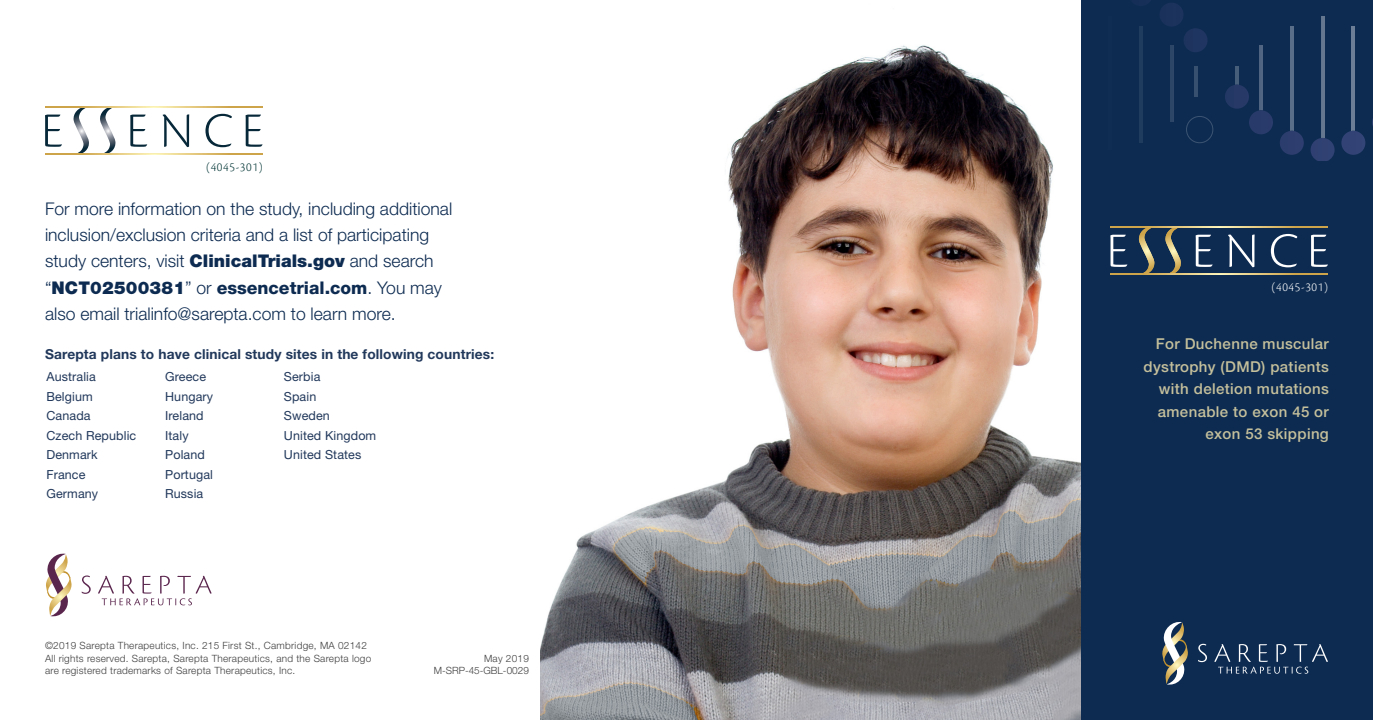
<style>
.page{position:relative;width:1373px;height:720px;background:#fff}
.page>*{position:absolute;margin:0;border:0;box-sizing:border-box;transform-origin:0 0}
.t1{font:300 17.5px/26.2px "Helvetica Neue LT Std";color:#0d2b51}
.t2{font:500 15px/22.5px "Helvetica Neue LT Std";letter-spacing:.025em;color:#c5c09c;text-align:right}
.text{font:700 13.75px "Helvetica Neue LT Std";letter-spacing:.01em;color:#21385b}
.Subhead_1_ALT_copy{font:300 12.62px "Cronos Pro";letter-spacing:.05em;color:#fff}
.Subhead_1_ALT_copy-2{font:300 12.62px "Cronos Pro";letter-spacing:.05em;color:#033}
.text-2{font:12.5px "Helvetica Neue LT Std";letter-spacing:.01em;color:#21385b}
.t3{font:300 10px "Helvetica Neue LT Std";letter-spacing:.025em;color:#3e3e3f}
.t4{font:300 10px "Helvetica Neue LT Std";color:#3e3e3f}
.s1{font-weight:900}
.s2{font-weight:800}
</style>
<div class="page">
<div style="left:1080px;top:0;width:292px;height:720px;background:#0d2b51"></div>
<hr style="left:1321px;top:17px;width:3px;height:133px;background:#fff">
<hr style="left:1290px;top:27px;width:3px;height:116px;background:#fff">
<hr style="left:1259px;top:46px;width:3px;height:76px;background:#fff">
<hr style="left:1235px;top:66px;width:3px;height:31px;background:#fff">
<hr style="left:1108px;top:17px;width:3px;height:133px;background:#fff">
<hr style="left:1139px;top:27px;width:3px;height:116px;background:#fff">
<hr style="left:1170px;top:46px;width:3px;height:76px;background:#fff">
<hr style="left:1194px;top:66px;width:3px;height:31px;background:#fff">
<hr style="left:1351px;top:27px;width:3px;height:116px;background:#fff">
<div style="left:1159px;top:3px;width:24px;height:24px;background:#1a325c;border-radius:12px"></div>
<div style="left:1183px;top:28px;width:24px;height:24px;background:#1f3561;border-radius:12px"></div>
<svg style="left:1310px;top:138px;width:24px;height:23px"></svg>
<div style="left:1279px;top:131px;width:24px;height:24px;background:#2c3d6e;border-radius:12px"></div>
<div style="left:1249px;top:110px;width:24px;height:24px;background:#283a69;border-radius:12px"></div>
<div style="left:1225px;top:85px;width:24px;height:24px;background:#263967;border-radius:12px"></div>
<div style="left:1341px;top:131px;width:24px;height:24px;background:#324275;border-radius:12px"></div>
<svg style="left:1372px;top:110px;width:1px;height:24px"></svg>
<svg style="left:1162px;top:622px;width:26px;height:63px"></svg>
<svg style="left:1198px;top:644px;width:9px;height:18px"></svg>
<svg style="left:1214px;top:644px;width:113px;height:30px"></svg>
<svg style="left:46px;top:554px;width:26px;height:62px"></svg>
<svg style="left:82px;top:576px;width:9px;height:18px"></svg>
<svg style="left:98px;top:576px;width:114px;height:29px"></svg>
<img style="left:540px;top:45px;width:540px;height:675px">
<div style="left:1186px;top:116px;width:27px;height:27px;border:1px solid #fff;border-radius:50%"></div>
<svg style="left:1138px;top:228px;width:17px;height:46px"></svg>
<svg style="left:1164px;top:228px;width:17px;height:46px"></svg>
<svg style="left:1110px;top:235px;width:17px;height:32px"></svg>
<svg style="left:1195px;top:235px;width:17px;height:32px"></svg>
<svg style="left:1228px;top:235px;width:26px;height:32px"></svg>
<svg style="left:1270px;top:234px;width:27px;height:33px"></svg>
<svg style="left:1311px;top:235px;width:16px;height:32px"></svg>
<svg style="left:1110px;top:227px;width:217px;height:1px"></svg>
<svg style="left:1110px;top:274px;width:217px;height:1px"></svg>
<svg style="left:73px;top:108px;width:17px;height:46px"></svg>
<svg style="left:99px;top:108px;width:17px;height:46px"></svg>
<svg style="left:45px;top:115px;width:17px;height:32px"></svg>
<svg style="left:130px;top:115px;width:17px;height:32px"></svg>
<svg style="left:163px;top:114px;width:26px;height:33px"></svg>
<svg style="left:205px;top:114px;width:27px;height:33px"></svg>
<svg style="left:245px;top:115px;width:17px;height:32px"></svg>
<svg style="left:45px;top:107px;width:217px;height:1px"></svg>
<svg style="left:45px;top:154px;width:217px;height:1px"></svg>
<p class="Subhead_1_ALT_copy-2" style="left:206px;top:160px;width:58px">(4045-301)</p>
<p class="t1" style="left:45px;top:195px;width:409px">For more information on the study, including additional inclusion/exclusion criteria and a list of participating study centers, visit <span class="s1">ClinicalTrials.gov</span> and search “<span class="s1">NCT02500381</span>” or <span class="s2">essencetrial.com</span>. You may also email trialinfo@sarepta.com to learn more.</p>
<p class="text" style="left:45px;top:345px;width:451px">Sarepta plans to have clinical study sites in the following countries:</p>
<p class="text-2" style="left:46px;top:369px;width:51px">Australia</p>
<p class="text-2" style="left:46px;top:389px;width:48px">Belgium</p>
<p class="text-2" style="left:46px;top:408px;width:46px">Canada</p>
<p class="text-2" style="left:46px;top:428px;width:91px">Czech Republic</p>
<p class="text-2" style="left:46px;top:447px;width:53px">Denmark</p>
<p class="text-2" style="left:46px;top:467px;width:41px">France</p>
<p class="text-2" style="left:46px;top:486px;width:53px">Germany</p>
<p class="text-2" style="left:165px;top:369px;width:42px">Greece</p>
<p class="text-2" style="left:165px;top:389px;width:49px">Hungary</p>
<p class="text-2" style="left:165px;top:408px;width:40px">Ireland</p>
<p class="text-2" style="left:165px;top:428px;width:25px">Italy</p>
<p class="text-2" style="left:165px;top:447px;width:41px">Poland</p>
<p class="text-2" style="left:165px;top:467px;width:49px">Portugal</p>
<p class="text-2" style="left:165px;top:486px;width:40px">Russia</p>
<p class="text-2" style="left:284px;top:369px;width:38px">Serbia</p>
<p class="text-2" style="left:284px;top:389px;width:34px">Spain</p>
<p class="text-2" style="left:284px;top:408px;width:47px">Sweden</p>
<p class="text-2" style="left:284px;top:428px;width:94px">United Kingdom</p>
<p class="text-2" style="left:284px;top:447px;width:79px">United States</p>
<p class="t3" style="left:45px;top:639px;width:323px">©2019 Sarepta Therapeutics, Inc. 215 First St., Cambridge, MA 02142</p>
<p class="t3" style="left:45px;top:652px;width:328px">All rights reserved. Sarepta, Sarepta Therapeutics, and the Sarepta logo</p>
<p class="t3" style="left:45px;top:664px;width:252px">are registered trademarks of Sarepta Therapeutics, Inc.</p>
<p class="t3" style="left:484px;top:653px;width:46px">May 2019</p>
<p class="t4" style="left:434px;top:665px;width:97px">M-SRP-45-GBL-0029</p>
<p class="Subhead_1_ALT_copy" style="left:1271px;top:280px;width:58px">(4045-301)</p>
<p class="t2" style="left:1143px;top:333px;width:187px">For Duchenne muscular dystrophy (DMD) patients with deletion mutations amenable to exon 45 or exon 53 skipping</p>
</div>
